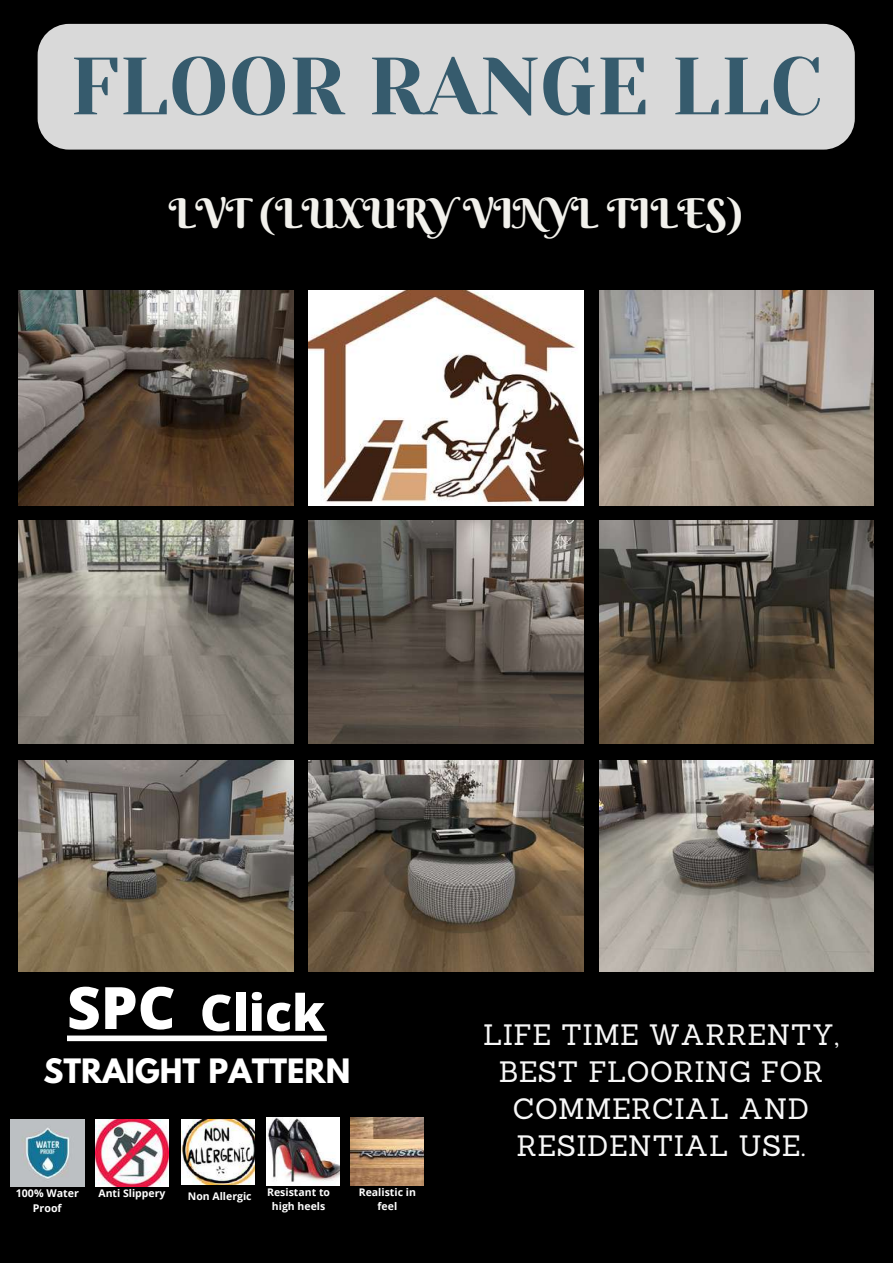
<style>
.page{position:relative;width:893px;height:1264px;background:#fff}
.page>*{position:absolute;margin:0;border:0;box-sizing:border-box;transform-origin:0 0}
.t1{font:81px "Yeseva One";color:#365b6d}
.t2{font:800 50.25px "Open Sans";color:#fff}
.t3{font:40.95px "Berkshire Swash";color:#f2f1ec}
.t4{font:700 29.85px "League Spartan";color:#fff}
.t5{font:28.65px/37px "Sanchez";letter-spacing:.015em;color:#f7f7f7;text-align:center}
.t6{font:700 10.65px/14.2px "Open Sans";color:#fefefe;text-align:center}
.t7{font:700 10.5px/14px "Open Sans";color:#fefefe;text-align:center}
.s1{font-size:58.5px}
</style>
<div class="page">
<div style="left:0;top:0;width:892px;height:1262px;background:#000"></div>
<img style="left:19px;top:760px;width:274px;height:211px">
<img style="left:19px;top:290px;width:274px;height:215px">
<img style="left:19px;top:521px;width:274px;height:222px">
<img style="left:599px;top:521px;width:274px;height:222px">
<img style="left:309px;top:521px;width:274px;height:222px">
<img style="left:599px;top:290px;width:274px;height:215px">
<img style="left:309px;top:760px;width:274px;height:211px">
<img style="left:599px;top:760px;width:274px;height:211px">
<img style="left:309px;top:290px;width:274px;height:215px">
<img style="left:10px;top:1119px;width:75px;height:67px">
<img style="left:95px;top:1119px;width:73px;height:66px">
<img style="left:182px;top:1119px;width:73px;height:65px">
<img style="left:266px;top:1117px;width:73px;height:68px">
<img style="left:351px;top:1117px;width:73px;height:68px">
<div style="left:38px;top:24px;width:816px;height:126px;background:#d9d9d9"></div>
<div style="left:67px;top:1035px;width:260px;height:6px;background:#fefefe"></div>
<h1 class="t1" style="left:70px;top:40px;width:754px">FLOOR RANGE LLC</h1>
<h3 class="t3" style="left:169px;top:187px;width:576px">LVT (LUXURY VINYL TILES)</h3>
<h2 class="t2" style="left:67px;top:977px;width:259px"><span class="s1">SPC</span> Click</h2>
<p class="t4" style="left:43px;top:1055px;width:308px">STRAIGHT PATTERN</p>
<p class="t6" style="left:16px;top:1186px;width:65px">100% Water<br>Proof</p>
<p class="t7" style="left:188px;top:1188px;width:65px">Non Allergic</p>
<p class="t7" style="left:359px;top:1184px;width:59px">Realistic in feel</p>
<p class="t7" style="left:98px;top:1186px;width:68px">Anti Slippery</p>
<p class="t7" style="left:267px;top:1185px;width:64px">Resistant to high heels</p>
<p class="t5" style="left:483px;top:1015px;width:357px">LIFE TIME WARRENTY,<br>BEST FLOORING FOR<br>COMMERCIAL AND<br>RESIDENTIAL USE.</p>
</div>
